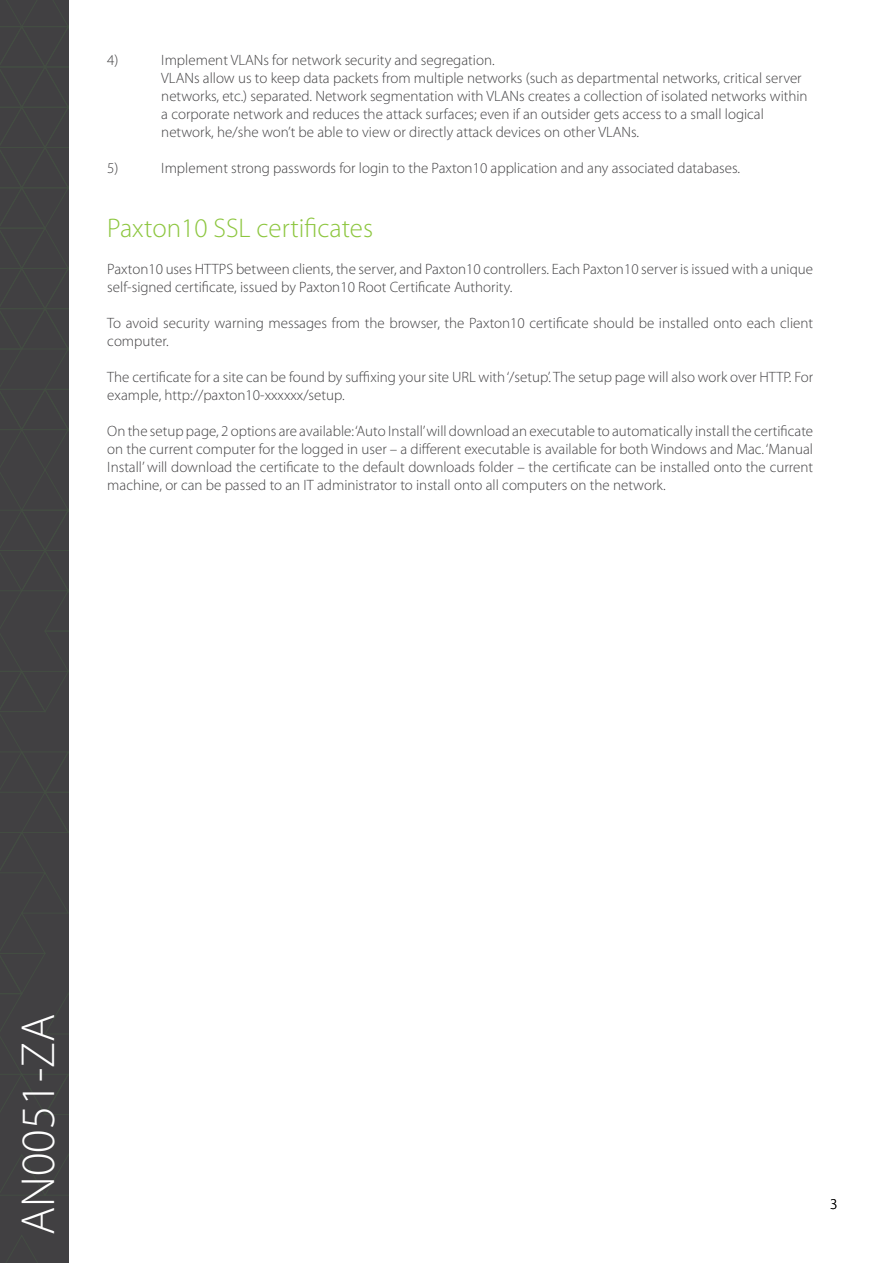
<style>
.page{position:relative;width:893px;height:1263px;background:#fff}
.page>*{position:absolute;margin:0;border:0;box-sizing:border-box;transform-origin:0 0}
.t1{font:300 48px "Myriad Pro";color:#fff}
.t2{font:300 27px "Myriad Pro";color:#8dc63f}
.t3{font:300 15px/18px "Myriad Pro";color:#414042}
.t4{font:300 15px "Myriad Pro";color:#000}
</style>
<div class="page">
<div style="left:0;top:0;width:69px;height:1263px;background:#414042"></div>
<svg style="left:7px;top:1235px;width:31px;height:28px"></svg>
<svg style="left:0;top:0;width:68px;height:1196px"></svg>
<p class="t3" style="left:107px;top:51px;width:13px">4)</p>
<p class="t3" style="left:161px;top:51px;width:648px">Implement VLANs for network security and segregation.<br>VLANs allow us to keep data packets from multiple networks (such as departmental networks, critical server networks, etc.) separated. Network segmentation with VLANs creates a collection of isolated networks within a corporate network and reduces the attack surfaces; even if an outsider gets access to a small logical network, he/she won’t be able to view or directly attack devices on other VLANs.</p>
<p class="t3" style="left:107px;top:159px;width:13px">5)</p>
<p class="t3" style="left:161px;top:159px;width:580px">Implement strong passwords for login to the Paxton10 application and any associated databases.</p>
<h2 class="t2" style="left:107px;top:212px;width:267px">Paxton10 SSL certificates</h2>
<p class="t3" style="left:107px;top:260px;width:707px">Paxton10 uses HTTPS between clients, the server, and Paxton10 controllers. Each Paxton10 server is issued with a unique self-signed certificate, issued by Paxton10 Root Certificate Authority.</p>
<p class="t3" style="left:107px;top:314px;width:707px">To avoid security warning messages from the browser, the Paxton10 certificate should be installed onto each client computer.</p>
<p class="t3" style="left:107px;top:368px;width:707px">The certificate for a site can be found by suffixing your site URL with ‘/setup’. The setup page will also work over HTTP. For example, http://paxton10-xxxxxx/setup.</p>
<p class="t3" style="left:107px;top:422px;width:707px;text-align:justify">On the setup page, 2 options are available: ‘Auto Install’will download an executable to automatically install the certificate on the current computer for the logged in user – a different executable is available for both Windows and Mac. ‘Manual Install’ will download the certificate to the default downloads folder – the certificate can be installed onto the current machine, or can be passed to an IT administrator to install onto all computers on the network.</p>
<h1 class="t1" style="left:9px;top:1235px;width:222px;rotate:-90deg">AN0051-ZA</h1>
<p class="t4" style="left:830px;top:1195px;width:9px">3</p>
</div>
